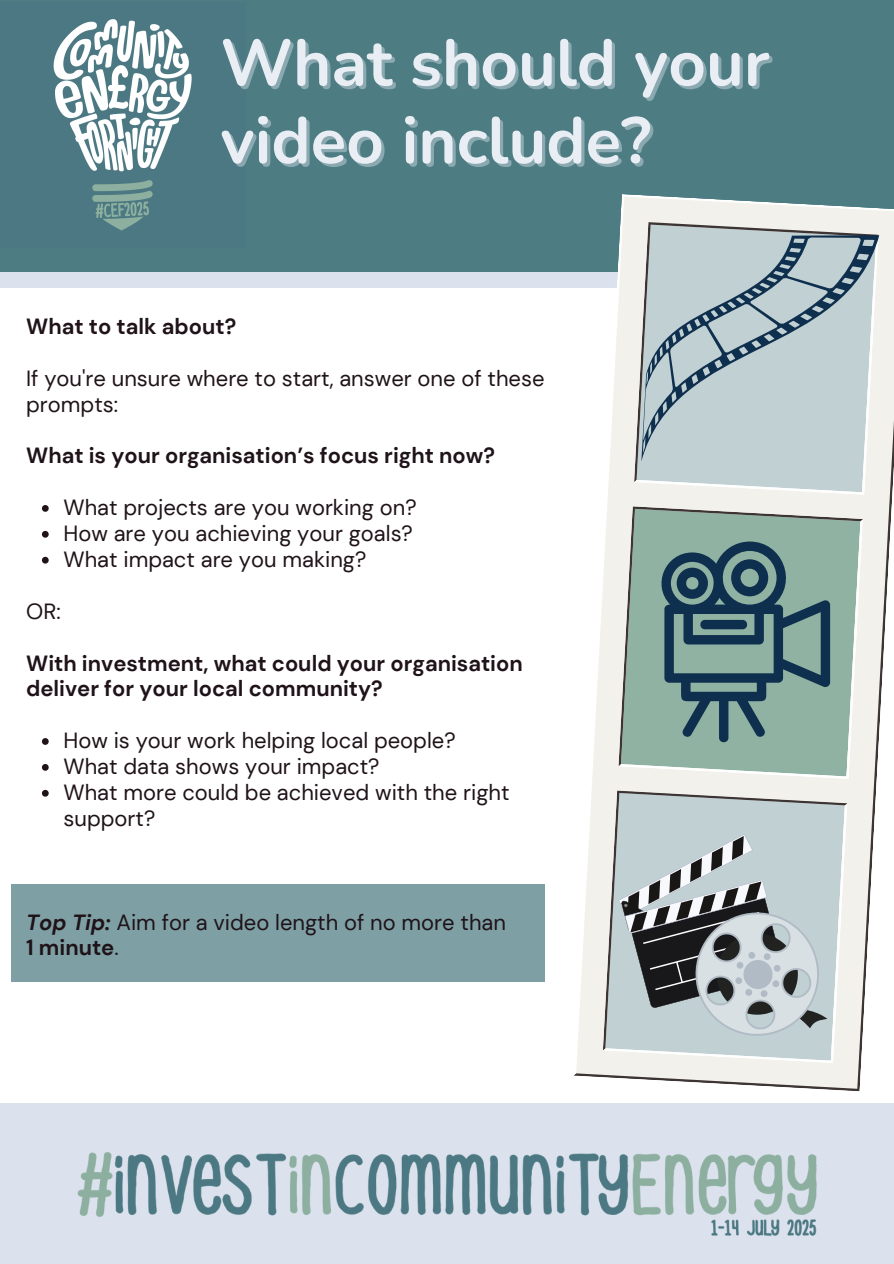
<style>
.page{position:relative;width:894px;height:1264px;background:#fff}
.page>*{position:absolute;margin:0;border:0;box-sizing:border-box;transform-origin:0 0}
.t1{font:700 65.4px "Nunito";color:#e9edf4}
.t2{font:21.9px/26px "DM Sans";color:#1f1319}
.t3{font:700 21.9px/26px "DM Sans";color:#1f1319}
.s1{font-weight:700;font-style:italic}
.s2{font-weight:400}
</style>
<div class="page">
<div style="left:0;top:0;width:893px;height:1263px;background:#dce2ed"></div>
<div style="left:0;top:0;width:893px;height:272px;background:#4d7c83"></div>
<img style="left:77px;top:1152px;width:740px;height:84px">
<img style="left:53px;top:19px;width:139px;height:212px">
<div style="left:0;top:289px;width:893px;height:813px;background:#fff"></div>
<div style="left:12px;top:884px;width:532px;height:98px;background:#7ea0a4"></div>
<svg style="left:42px;top:505px;width:7px;height:7px"></svg>
<svg style="left:42px;top:531px;width:7px;height:6px"></svg>
<svg style="left:42px;top:557px;width:7px;height:6px"></svg>
<svg style="left:42px;top:738px;width:7px;height:6px"></svg>
<svg style="left:42px;top:764px;width:7px;height:6px"></svg>
<svg style="left:42px;top:790px;width:7px;height:6px"></svg>
<svg style="left:573px;top:194px;width:320px;height:881px"></svg>
<svg style="left:641px;top:235px;width:237px;height:226px;background:#b1c1c6"></svg>
<svg style="left:651px;top:541px;width:178px;height:202px;background:#638484"></svg>
<svg style="left:618px;top:834px;width:209px;height:210px;background:#a2abae"></svg>
<h3 class="t1" style="left:220px;top:19px;width:550px">What should your</h3>
<p class="t1" style="left:220px;top:97px;width:432px">video include?</p>
<h1 class="t3" style="left:26px;top:313px;width:211px">What to talk about?</h1>
<p class="t2" style="left:26px;top:365px;width:520px">If you're unsure where to start, answer one of these prompts:</p>
<p class="t3" style="left:26px;top:443px;width:470px">What is your organisation’s focus right now?</p>
<p class="t2" style="left:63px;top:494px;width:354px">What projects are you working on?</p>
<p class="t2" style="left:63px;top:520px;width:351px">How are you achieving your goals?</p>
<p class="t2" style="left:63px;top:546px;width:304px">What impact are you making?</p>
<p class="t2" style="left:26px;top:598px;width:36px">OR:</p>
<h3 class="t3" style="left:26px;top:650px;width:498px">With investment, what could your organisation deliver for your local community?</h3>
<p class="t2" style="left:63px;top:727px;width:393px">How is your work helping local people?</p>
<h3 class="t2" style="left:63px;top:753px;width:317px">What data shows your impact?</h3>
<p class="t2" style="left:63px;top:779px;width:447px">What more could be achieved with the right support?</p>
<p class="t2" style="left:26px;top:909px;width:481px"><span class="s1">Top Tip:</span> Aim for a video length of no more than</p>
<p class="t3" style="left:26px;top:935px;width:94px">1 minute<span class="s2">.</span></p>
</div>
